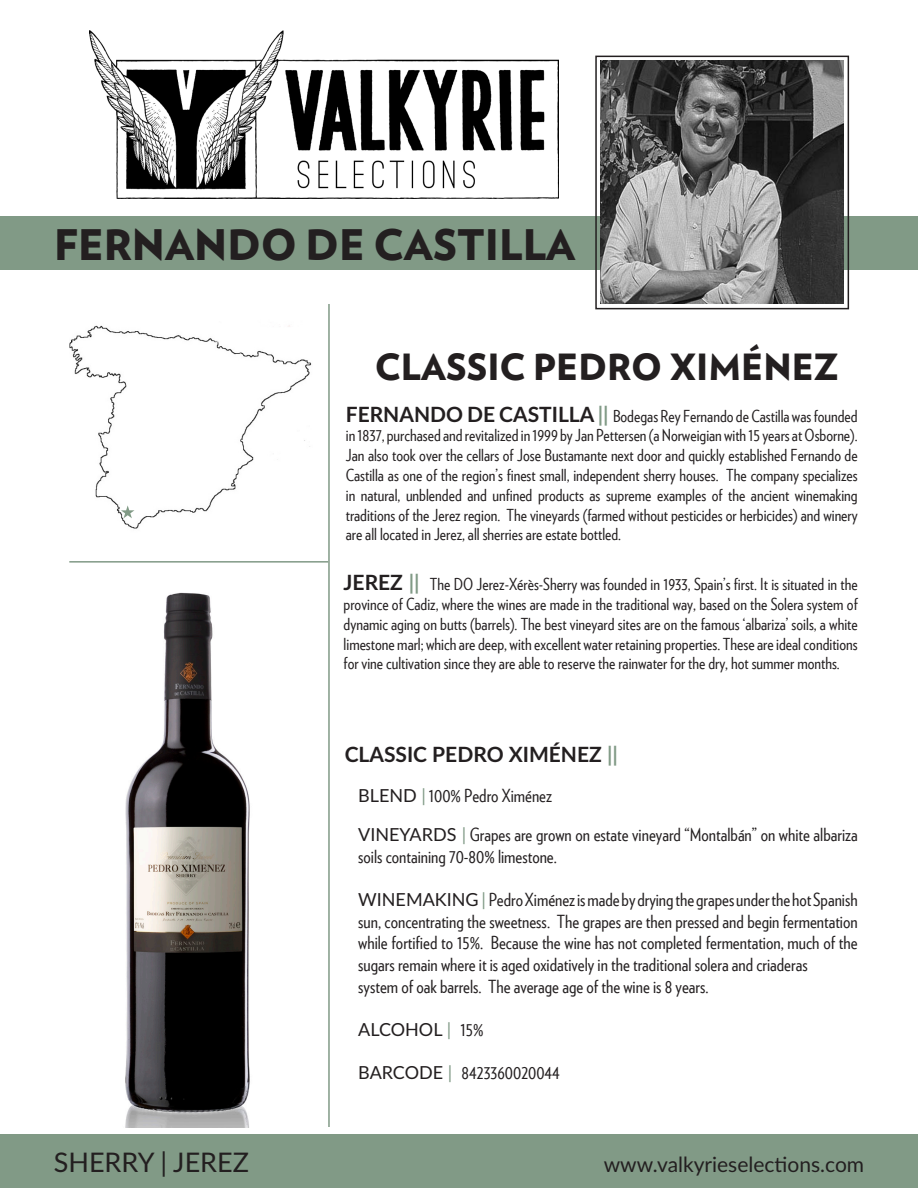
<style>
.page{position:relative;width:918px;height:1188px;background:#fff}
.page>*{position:absolute;margin:0;border:0;box-sizing:border-box;transform-origin:0 0}
.t1{font:900 42px "Verlag";color:#231f20}
.t2{font:900 36px "Verlag";color:#231f20}
.t3{font:27px "Lato";color:#231f20}
.t4{font:21px "Lato";color:#231f20}
.t5{font:700 21px "Lato";color:#231f20}
.t6{font:18px/21.6px "Verlag Condensed";color:#231f20}
.t7{font:18px "Lato";color:#231f20}
.t8{font:16.5px/19.8px "Verlag Condensed";color:#231f20;text-align:justify}
.s1{font-family:"Lato";font-weight:700;font-size:21px}
.s2{font-family:"Lato";font-weight:700;font-size:21px;color:#819a86}
.s3{color:#819a86}
.s4{font-family:"Lato"}
.s5{font-family:"Lato";color:#819a86}
.s6{font-family:"Verlag Condensed"}
</style>
<div class="page">
<img style="left:69px;top:325px;width:243px;height:204px">
<img style="left:89px;top:31px;width:470px;height:167px">
<img style="left:125px;top:592px;width:125px;height:535px">
<hr style="left:328px;top:304px;width:2px;height:823px;background:#819a86">
<div style="left:0;top:216px;width:918px;height:54px;background:#819a86"></div>
<img style="left:601px;top:61px;width:243px;height:243px">
<div style="left:1px;top:1134px;width:917px;height:54px;background:#819a86"></div>
<hr style="left:69px;top:561px;width:259px;height:2px;background:#819a86">
<div style="left:595px;top:56px;width:254px;height:253px;border:2px solid #231f20"></div>
<svg style="left:121px;top:505px;width:13px;height:13px"></svg>
<p class="t1" style="left:54px;top:210px;width:523px">FERNANDO DE CASTILLA</p>
<p class="t2" style="left:375px;top:337px;width:465px">CLASSIC PEDRO XIMÉNEZ</p>
<p class="t8" style="left:346px;top:405px;width:513px"><span class="s1">FERNANDO DE CASTILLA</span> <span class="s2">||</span> Bodegas Rey Fernando de Castilla was founded in 1837, purchased and revitalized in 1999 by Jan Pettersen (a Norweigian with 15 years at Osborne).<br>Jan also took over the cellars of Jose Bustamante next door and quickly established Fernando de Castilla as one of the region’s finest small, independent sherry houses. The company specializes in natural, unblended and unfined products as supreme examples of the ancient winemaking traditions of the Jerez region. The vineyards (farmed without pesticides or herbicides) and winery are all located in Jerez, all sherries are estate bottled.</p>
<p class="t8" style="left:344px;top:574px;width:516px"><span class="s1">JEREZ</span> <span class="s2">||</span> The DO Jerez-Xérès-Sherry was founded in 1933, Spain’s first. It is situated in the province of Cadiz, where the wines are made in the traditional way, based on the Solera system of dynamic aging on butts (barrels). The best vineyard sites are on the famous ‘albariza’ soils, a white limestone marl; which are deep, with excellent water retaining properties. These are ideal conditions for vine cultivation since they are able to reserve the rainwater for the dry, hot summer months.</p>
<p class="t5" style="left:345px;top:739px;width:275px">CLASSIC PEDRO XIMÉNEZ <span class="s3">||</span></p>
<p class="t6" style="left:358px;top:784px;width:195px"><span class="s4">BLEND</span> <span class="s5">|</span>100% Pedro Ximénez</p>
<p class="t6" style="left:358px;top:823px;width:501px"><span class="s4">VINEYARDS</span> <span class="s5">|</span> Grapes are grown on estate vineyard “Montalbán” on white albariza soils containing 70-80% limestone.</p>
<p class="t6" style="left:358px;top:888px;width:501px;text-align:justify"><span class="s4">WINEMAKING</span> <span class="s5">|</span> Pedro Ximénez is made by drying the grapes under the hot Spanish sun, concentrating the sweetness. The grapes are then pressed and begin fermentation while fortified to 15%. Because the wine has not completed fermentation, much of the sugars remain where it is aged oxidatively in the traditional solera and criaderas</p>
<p class="t6" style="left:358px;top:975px;width:352px">system of oak barrels. The average age of the wine is 8 years.</p>
<p class="t7" style="left:358px;top:1016px;width:127px">ALCOHOL <span class="s3">|</span> <span class="s6">15%</span></p>
<p class="t6" style="left:358px;top:1061px;width:203px"><span class="s4">BARCODE</span> <span class="s5">|</span> 8423360020044</p>
<p class="t3" style="left:54px;top:1143px;width:197px">SHERRY | JEREZ</p>
<p class="t4" style="left:604px;top:1149px;width:262px">www.valkyrieselections.com</p>
</div>
